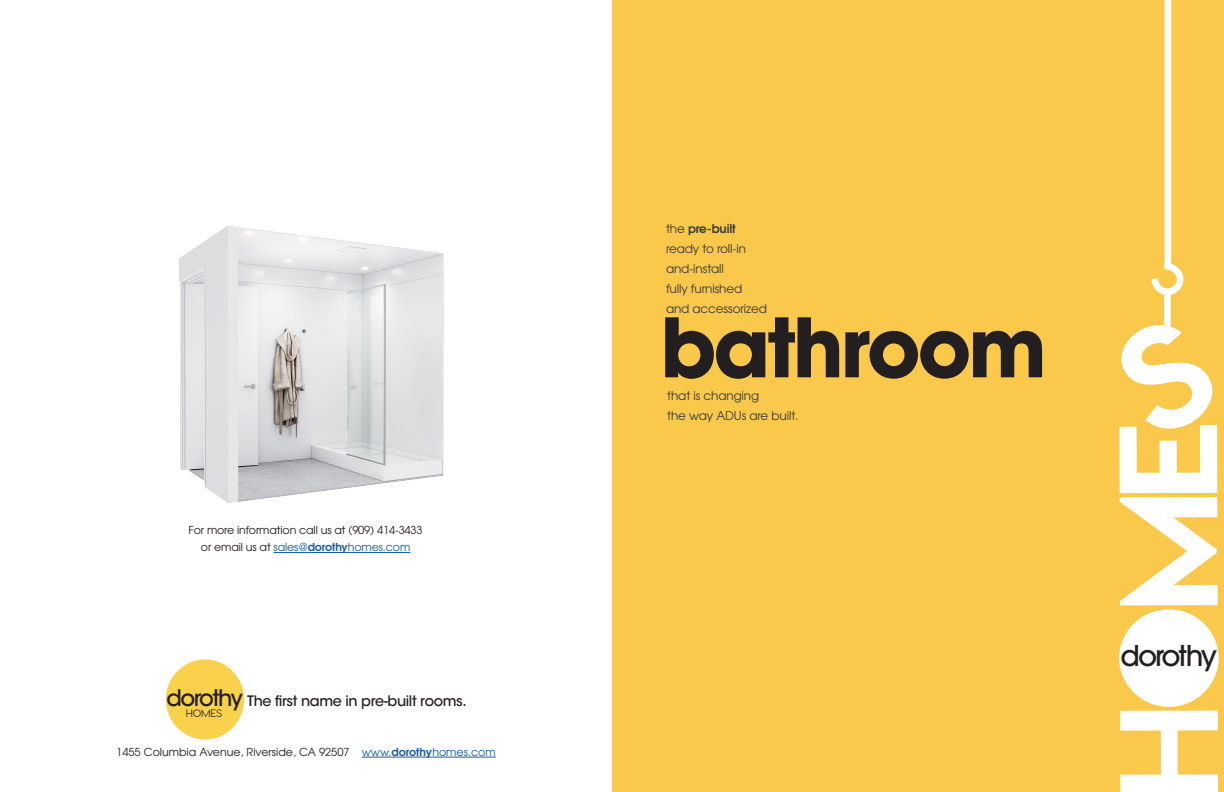
<style>
.page{position:relative;width:1224px;height:792px;background:#fff}
.page>*{position:absolute;margin:0;border:0;box-sizing:border-box;transform-origin:0 0}
.t1{font:800 139.6px "Visby CF";color:#fff}
.t2{font:700 81px "Avant Garde";letter-spacing:-.04em;color:#231f20}
.t3{font:500 28.5px "Avant Garde";letter-spacing:-.08em;color:#231f20}
.t4{font:22.7px "ITC Avant Garde MM 445 750";letter-spacing:-.075em;color:#231f20}
.t5{font:14.4px "ITC Avant Garde MM 445 750";letter-spacing:-.025em;color:#231f20}
.t6{font:12px "Te X Gyre Adventor";letter-spacing:-.01em;color:#3e3e3f}
.t7{font:700 12px "Te X Gyre Adventor";letter-spacing:-.01em;color:#3e3e3f}
.t8{font:11px/17px "Te X Gyre Adventor";letter-spacing:-.01em;color:#231f20;text-align:center}
.t9{font:500 10.8px "Visby CF";letter-spacing:-.025em;color:#231f20}
.s1{color:#175d9e}
.s2{font-weight:700;color:#175d9e}
.s3{font-weight:400}
</style>
<div class="page">
<div style="left:612px;top:0;width:612px;height:792px;background:#fac94c"></div>
<div style="left:1126px;top:614px;width:89px;height:92px;background:#fff;border-radius:50%"></div>
<div style="left:1164px;top:290px;width:7px;height:44px;background:#fff"></div>
<svg style="left:1151px;top:259px;width:33px;height:39px"></svg>
<div style="left:1165px;top:0;width:6px;height:269px;background:#fff"></div>
<img style="left:179px;top:225px;width:265px;height:278px">
<hr style="left:362px;top:757px;width:30px;height:1px;background:#175d9e">
<hr style="left:392px;top:757px;width:40px;height:1px;background:#175d9e">
<hr style="left:432px;top:757px;width:64px;height:1px;background:#175d9e">
<div style="left:166px;top:660px;width:78px;height:80px;background:#fad14b;border-radius:50%"></div>
<hr style="left:274px;top:552px;width:34px;height:1px;background:#175d9e">
<hr style="left:308px;top:552px;width:40px;height:1px;background:#175d9e">
<hr style="left:348px;top:552px;width:62px;height:1px;background:#175d9e">
<p class="t8" style="left:189px;top:521px;width:236px">For more information call us at (909) 414-3433 or email us at <span class="s1">sales@</span><span class="s2">dorothy</span><span class="s1">homes.com</span></p>
<p class="t4" style="left:167px;top:683px;width:78px">dorothy</p>
<p class="t9" style="left:186px;top:706px;width:38px">HOMES</p>
<p class="t5" style="left:247px;top:692px;width:221px">The first name in pre-built rooms.</p>
<p class="t8" style="left:116px;top:743px;width:381px">1455 Columbia Avenue, Riverside, CA 92507 <span class="s1">www.</span><span class="s2">dorothy</span><span class="s1">homes.com</span></p>
<p class="t7" style="left:666px;top:218px;width:71px"><span class="s3">the</span> pre-built</p>
<p class="t6" style="left:666px;top:239px;width:81px">ready to roll-in</p>
<p class="t6" style="left:666px;top:259px;width:59px">and-install</p>
<p class="t6" style="left:666px;top:279px;width:78px">fully furnished</p>
<p class="t6" style="left:666px;top:299px;width:103px">and accessorized</p>
<p class="t2" style="left:660px;top:295px;width:388px">bathroom</p>
<p class="t6" style="left:667px;top:386px;width:94px">that is changing</p>
<p class="t6" style="left:667px;top:406px;width:133px">the way ADUs are built.</p>
<p class="t1" style="left:1080px;top:804px;width:388px;rotate:-90deg">HOME</p>
<p class="t3" style="left:1121px;top:638px;width:98px">dorothy</p>
</div>
